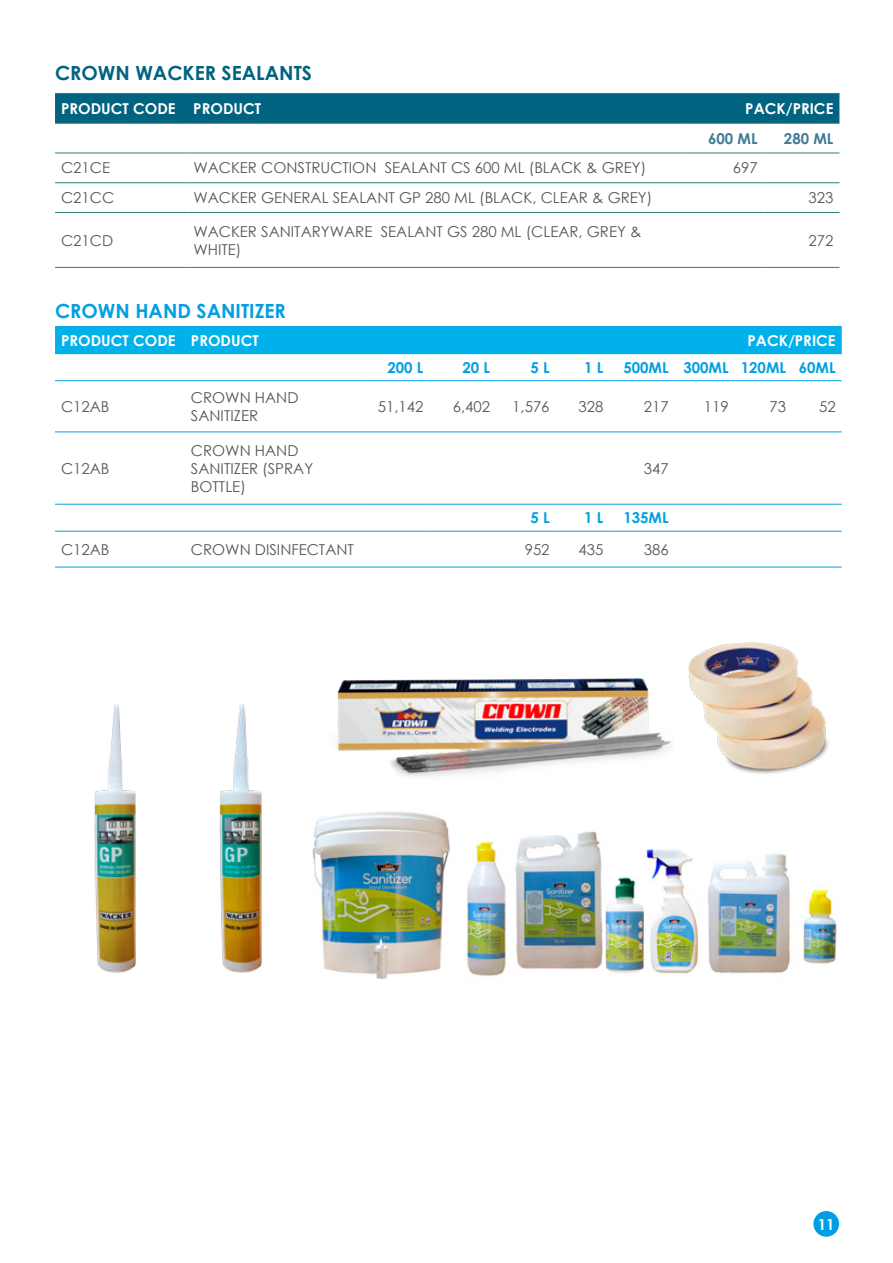
<style>
.page{position:relative;width:893px;height:1263px;background:#fff}
.page>*{position:absolute;margin:0;border:0;box-sizing:border-box;transform-origin:0 0}
.t1{font:700 19.5px "Century Gothic";color:#006380}
.t2{font:700 19.5px "Century Gothic";color:#009fe3}
.t3{font:700 15.15px "Century Gothic";color:#fff}
.t4{font:15px/18px "Century Gothic";color:#575756}
.t5{font:700 15px "Century Gothic";color:#fff}
.t6{font:700 15px "Century Gothic";color:#009fe3}
.t7{font:700 15px "Century Gothic";color:#3f7b95}
</style>
<div class="page">
<div style="left:813px;top:1211px;width:26px;height:26px;background:#009fe3;border-radius:50%"></div>
<div style="left:55px;top:94px;width:784px;height:29px;background:#006380"></div>
<hr style="left:55px;top:93px;width:132px;height:1px;background:#307d78">
<hr style="left:187px;top:93px;width:501px;height:1px;background:#307d78">
<hr style="left:688px;top:93px;width:76px;height:1px;background:#307d78">
<hr style="left:764px;top:93px;width:75px;height:1px;background:#307d78">
<hr style="left:55px;top:123px;width:132px;height:1px;background:#307d78">
<hr style="left:187px;top:123px;width:501px;height:1px;background:#307d78">
<hr style="left:688px;top:123px;width:76px;height:1px;background:#307d78">
<hr style="left:764px;top:123px;width:75px;height:1px;background:#307d78">
<hr style="left:55px;top:153px;width:132px;height:1px;background:#307d78">
<hr style="left:187px;top:153px;width:501px;height:1px;background:#307d78">
<hr style="left:688px;top:153px;width:76px;height:1px;background:#307d78">
<hr style="left:764px;top:153px;width:75px;height:1px;background:#307d78">
<hr style="left:55px;top:182px;width:132px;height:1px;background:#307d78">
<hr style="left:187px;top:182px;width:501px;height:1px;background:#307d78">
<hr style="left:688px;top:182px;width:76px;height:1px;background:#307d78">
<hr style="left:764px;top:182px;width:75px;height:1px;background:#307d78">
<hr style="left:55px;top:212px;width:132px;height:1px;background:#307d78">
<hr style="left:187px;top:212px;width:501px;height:1px;background:#307d78">
<hr style="left:688px;top:212px;width:76px;height:1px;background:#307d78">
<hr style="left:764px;top:212px;width:75px;height:1px;background:#307d78">
<hr style="left:55px;top:267px;width:132px;height:1px;background:#307d78">
<hr style="left:187px;top:267px;width:501px;height:1px;background:#307d78">
<hr style="left:688px;top:267px;width:76px;height:1px;background:#307d78">
<hr style="left:764px;top:267px;width:75px;height:1px;background:#307d78">
<div style="left:55px;top:327px;width:787px;height:26px;background:#00b1eb"></div>
<hr style="left:55px;top:326px;width:130px;height:1px;background:#009fe3">
<hr style="left:185px;top:326px;width:181px;height:1px;background:#009fe3">
<hr style="left:366px;top:326px;width:63px;height:1px;background:#009fe3">
<hr style="left:429px;top:326px;width:67px;height:1px;background:#009fe3">
<hr style="left:496px;top:326px;width:60px;height:1px;background:#009fe3">
<hr style="left:556px;top:326px;width:53px;height:1px;background:#009fe3">
<hr style="left:609px;top:326px;width:66px;height:1px;background:#009fe3">
<hr style="left:675px;top:326px;width:60px;height:1px;background:#009fe3">
<hr style="left:735px;top:326px;width:57px;height:1px;background:#009fe3">
<hr style="left:792px;top:326px;width:50px;height:1px;background:#009fe3">
<hr style="left:55px;top:353px;width:130px;height:1px;background:#009fe3">
<hr style="left:185px;top:353px;width:181px;height:1px;background:#009fe3">
<hr style="left:366px;top:353px;width:63px;height:1px;background:#009fe3">
<hr style="left:429px;top:353px;width:67px;height:1px;background:#009fe3">
<hr style="left:496px;top:353px;width:60px;height:1px;background:#009fe3">
<hr style="left:556px;top:353px;width:53px;height:1px;background:#009fe3">
<hr style="left:609px;top:353px;width:66px;height:1px;background:#009fe3">
<hr style="left:675px;top:353px;width:60px;height:1px;background:#009fe3">
<hr style="left:735px;top:353px;width:57px;height:1px;background:#009fe3">
<hr style="left:792px;top:353px;width:50px;height:1px;background:#009fe3">
<hr style="left:55px;top:380px;width:130px;height:1px;background:#009fe3">
<hr style="left:185px;top:380px;width:181px;height:1px;background:#009fe3">
<hr style="left:366px;top:380px;width:63px;height:1px;background:#009fe3">
<hr style="left:429px;top:380px;width:67px;height:1px;background:#009fe3">
<hr style="left:496px;top:380px;width:60px;height:1px;background:#009fe3">
<hr style="left:556px;top:380px;width:53px;height:1px;background:#009fe3">
<hr style="left:609px;top:380px;width:66px;height:1px;background:#009fe3">
<hr style="left:675px;top:380px;width:60px;height:1px;background:#009fe3">
<hr style="left:735px;top:380px;width:57px;height:1px;background:#009fe3">
<hr style="left:792px;top:380px;width:50px;height:1px;background:#009fe3">
<hr style="left:55px;top:432px;width:130px;height:1px;background:#009fe3">
<hr style="left:185px;top:432px;width:181px;height:1px;background:#009fe3">
<hr style="left:366px;top:432px;width:63px;height:1px;background:#009fe3">
<hr style="left:429px;top:432px;width:67px;height:1px;background:#009fe3">
<hr style="left:496px;top:432px;width:60px;height:1px;background:#009fe3">
<hr style="left:556px;top:432px;width:53px;height:1px;background:#009fe3">
<hr style="left:609px;top:432px;width:66px;height:1px;background:#009fe3">
<hr style="left:675px;top:432px;width:60px;height:1px;background:#009fe3">
<hr style="left:735px;top:432px;width:57px;height:1px;background:#009fe3">
<hr style="left:792px;top:432px;width:50px;height:1px;background:#009fe3">
<hr style="left:55px;top:504px;width:130px;height:1px;background:#009fe3">
<hr style="left:185px;top:504px;width:181px;height:1px;background:#009fe3">
<hr style="left:366px;top:504px;width:63px;height:1px;background:#009fe3">
<hr style="left:429px;top:504px;width:67px;height:1px;background:#009fe3">
<hr style="left:496px;top:504px;width:60px;height:1px;background:#009fe3">
<hr style="left:556px;top:504px;width:53px;height:1px;background:#009fe3">
<hr style="left:609px;top:504px;width:66px;height:1px;background:#009fe3">
<hr style="left:675px;top:504px;width:60px;height:1px;background:#009fe3">
<hr style="left:735px;top:504px;width:57px;height:1px;background:#009fe3">
<hr style="left:792px;top:504px;width:50px;height:1px;background:#009fe3">
<hr style="left:55px;top:531px;width:130px;height:1px;background:#009fe3">
<hr style="left:185px;top:531px;width:181px;height:1px;background:#009fe3">
<hr style="left:366px;top:531px;width:63px;height:1px;background:#009fe3">
<hr style="left:429px;top:531px;width:67px;height:1px;background:#009fe3">
<hr style="left:496px;top:531px;width:60px;height:1px;background:#009fe3">
<hr style="left:556px;top:531px;width:53px;height:1px;background:#009fe3">
<hr style="left:609px;top:531px;width:66px;height:1px;background:#009fe3">
<hr style="left:675px;top:531px;width:60px;height:1px;background:#009fe3">
<hr style="left:735px;top:531px;width:57px;height:1px;background:#009fe3">
<hr style="left:792px;top:531px;width:50px;height:1px;background:#009fe3">
<hr style="left:55px;top:567px;width:130px;height:1px;background:#009fe3">
<hr style="left:185px;top:567px;width:181px;height:1px;background:#009fe3">
<hr style="left:366px;top:567px;width:63px;height:1px;background:#009fe3">
<hr style="left:429px;top:567px;width:67px;height:1px;background:#009fe3">
<hr style="left:496px;top:567px;width:60px;height:1px;background:#009fe3">
<hr style="left:556px;top:567px;width:53px;height:1px;background:#009fe3">
<hr style="left:609px;top:567px;width:66px;height:1px;background:#009fe3">
<hr style="left:675px;top:567px;width:60px;height:1px;background:#009fe3">
<hr style="left:735px;top:567px;width:57px;height:1px;background:#009fe3">
<hr style="left:792px;top:567px;width:50px;height:1px;background:#009fe3">
<img style="left:336px;top:678px;width:335px;height:99px">
<img style="left:219px;top:704px;width:43px;height:269px">
<img style="left:94px;top:704px;width:42px;height:269px">
<img style="left:312px;top:811px;width:525px;height:169px">
<img style="left:688px;top:643px;width:140px;height:131px">
<h1 class="t1" style="left:55px;top:58px;width:259px">CROWN WACKER SEALANTS</h1>
<p class="t5" style="left:61px;top:97px;width:202px">PRODUCT CODE PRODUCT</p>
<p class="t5" style="left:745px;top:97px;width:90px">PACK/PRICE</p>
<p class="t7" style="left:708px;top:127px;width:51px">600 ML</p>
<p class="t7" style="left:784px;top:127px;width:51px">280 ML</p>
<p class="t4" style="left:61px;top:159px;width:51px">C21CE</p>
<p class="t4" style="left:193px;top:159px;width:454px">WACKER CONSTRUCTION SEALANT CS 600 ML (BLACK &amp; GREY)</p>
<p class="t4" style="left:733px;top:159px;width:26px">697</p>
<p class="t4" style="left:61px;top:189px;width:55px">C21CC</p>
<p class="t4" style="left:193px;top:189px;width:460px">WACKER GENERAL SEALANT GP 280 ML (BLACK, CLEAR &amp; GREY)</p>
<p class="t4" style="left:808px;top:189px;width:26px">323</p>
<p class="t4" style="left:61px;top:231px;width:54px">C21CD</p>
<p class="t4" style="left:193px;top:222px;width:450px">WACKER SANITARYWARE SEALANT GS 280 ML (CLEAR, GREY &amp;<br>WHITE)</p>
<p class="t4" style="left:808px;top:231px;width:26px">272</p>
<h1 class="t2" style="left:55px;top:296px;width:232px">CROWN HAND SANITIZER</h1>
<p class="t5" style="left:61px;top:329px;width:199px">PRODUCT CODE PRODUCT</p>
<p class="t5" style="left:747px;top:329px;width:90px">PACK/PRICE</p>
<p class="t6" style="left:387px;top:356px;width:37px">200 L</p>
<p class="t6" style="left:462px;top:356px;width:29px">20 L</p>
<p class="t6" style="left:530px;top:356px;width:21px">5 L</p>
<p class="t6" style="left:584px;top:356px;width:21px">1 L</p>
<p class="t6" style="left:623px;top:356px;width:214px">500ML 300ML 120ML 60ML</p>
<p class="t4" style="left:61px;top:397px;width:50px">C12AB</p>
<p class="t4" style="left:191px;top:388px;width:109px">CROWN HAND<br>SANITIZER</p>
<p class="t4" style="left:378px;top:397px;width:47px">51,142</p>
<p class="t4" style="left:453px;top:397px;width:39px">6,402</p>
<p class="t4" style="left:512px;top:397px;width:39px">1,576</p>
<p class="t4" style="left:579px;top:397px;width:26px">328</p>
<p class="t4" style="left:644px;top:397px;width:26px">217</p>
<p class="t4" style="left:704px;top:397px;width:26px">119</p>
<p class="t4" style="left:769px;top:397px;width:18px">73</p>
<p class="t4" style="left:819px;top:397px;width:18px">52</p>
<p class="t4" style="left:61px;top:459px;width:50px">C12AB</p>
<p class="t4" style="left:191px;top:441px;width:124px">CROWN HAND<br>SANITIZER (SPRAY<br>BOTTLE)</p>
<p class="t4" style="left:644px;top:459px;width:26px">347</p>
<p class="t6" style="left:530px;top:506px;width:21px">5 L</p>
<p class="t6" style="left:584px;top:506px;width:21px">1 L</p>
<p class="t6" style="left:623px;top:506px;width:47px">135ML</p>
<p class="t4" style="left:61px;top:540px;width:50px">C12AB</p>
<p class="t4" style="left:191px;top:540px;width:164px">CROWN DISINFECTANT</p>
<p class="t4" style="left:525px;top:540px;width:26px">952</p>
<p class="t4" style="left:579px;top:540px;width:26px">435</p>
<p class="t4" style="left:644px;top:540px;width:26px">386</p>
<p class="t3" style="left:818px;top:1213px;width:18px">11</p>
</div>
